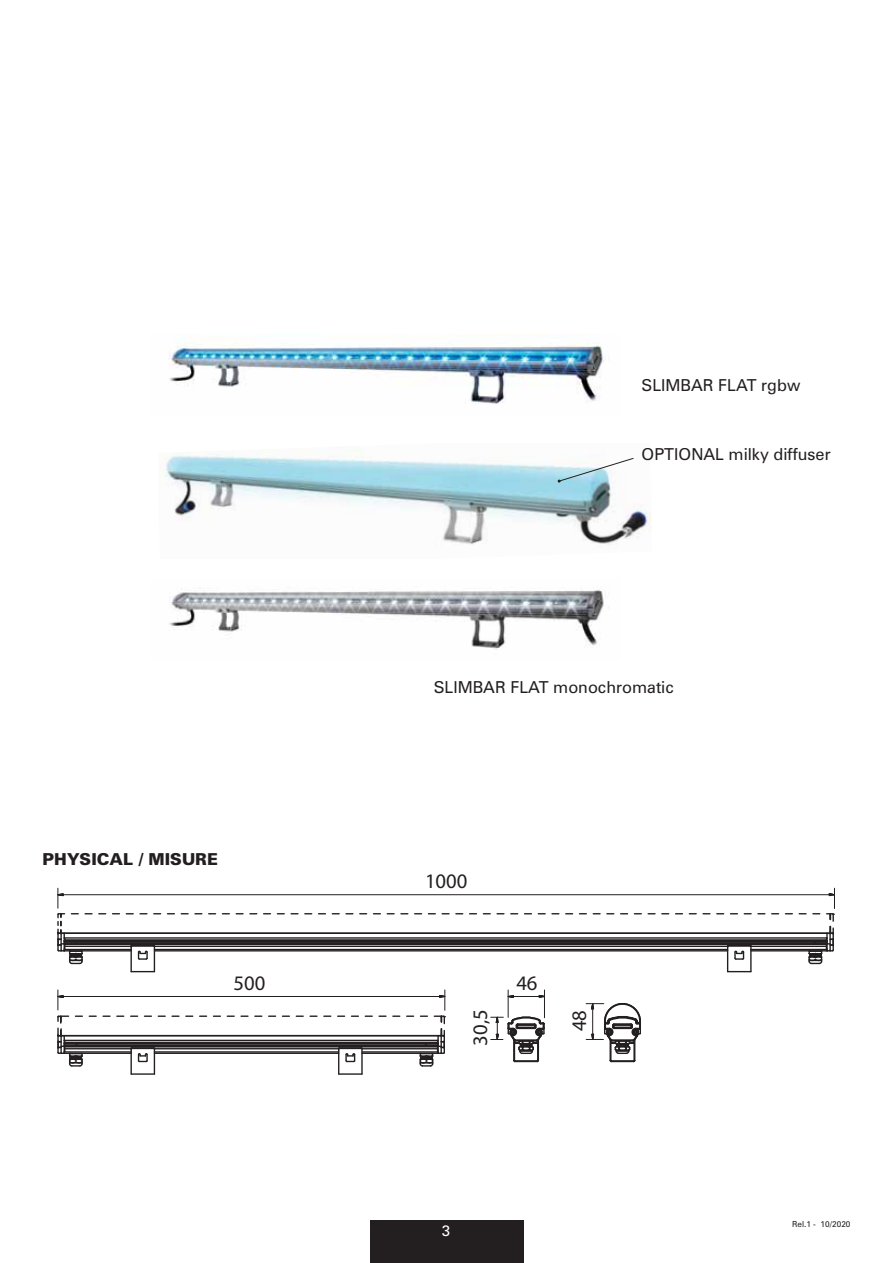
<style>
.page{position:relative;width:893px;height:1263px;background:#fff}
.page>*{position:absolute;margin:0;border:0;box-sizing:border-box;transform-origin:0 0}
.t1{font:20.7px "Myriad Pro";color:#231f20}
.t2{font:16.5px "Zurich BT";color:#231f20}
.t3{font:900 16.5px "Zurich BT";color:#231f20}
.t4{font:15px "Zurich BT";color:#fff}
.t5{font:8.25px "Zurich BT";color:#231f20}
</style>
<div class="page">
<div style="left:370px;top:1220px;width:153px;height:43px;background:#231f20"></div>
<img style="left:169px;top:334px;width:435px;height:70px">
<img style="left:169px;top:588px;width:440px;height:61px">
<svg style="left:491px;top:990px;width:54px;height:73px"></svg>
<svg style="left:57px;top:888px;width:778px;height:84px"></svg>
<hr style="left:131px;top:1073px;width:23px;height:2px;background:#231f20">
<hr style="left:339px;top:1073px;width:23px;height:2px;background:#231f20">
<svg style="left:57px;top:990px;width:389px;height:84px"></svg>
<svg style="left:586px;top:1003px;width:55px;height:60px"></svg>
<img style="left:164px;top:452px;width:487px;height:93px">
<svg style="left:558px;top:457px;width:76px;height:26px"></svg>
<p class="t2" style="left:642px;top:379px;width:160px">SLIMBAR FLAT rgbw</p>
<p class="t2" style="left:642px;top:448px;width:191px">OPTIONAL milky diffuser</p>
<p class="t2" style="left:434px;top:681px;width:242px">SLIMBAR FLAT monochromatic</p>
<p class="t3" style="left:43px;top:853px;width:177px">PHYSICAL / MISURE</p>
<p class="t1" style="left:425px;top:869px;width:44px">1000</p>
<p class="t1" style="left:234px;top:971px;width:33px">500</p>
<p class="t1" style="left:516px;top:971px;width:23px">46</p>
<p class="t1" style="left:468px;top:1045px;width:38px;rotate:-90deg">30,5</p>
<p class="t1" style="left:567px;top:1031px;width:23px;rotate:-90deg">48</p>
<p class="t4" style="left:442px;top:1225px;width:10px">3</p>
<p class="t5" style="left:792px;top:1221px;width:60px">Rel.1 - 10/2020</p>
</div>
